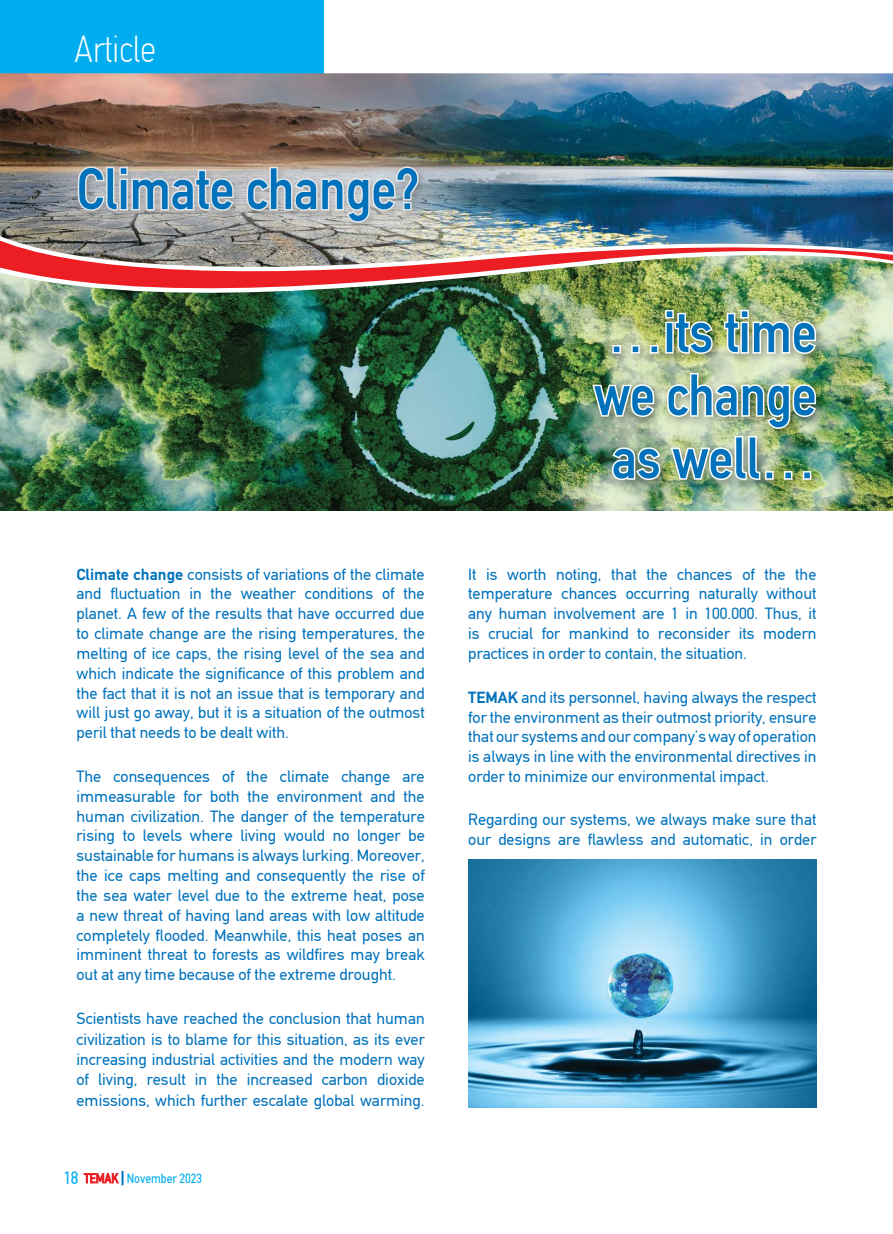
<style>
.page{position:relative;width:893px;height:1234px;background:#fff}
.page>*{position:absolute;margin:0;border:0;box-sizing:border-box;transform-origin:0 0}
.t1{font:500 condensed 58.5px/63px "PF Din Text";letter-spacing:-.005em;color:#0072bc;text-align:center}
.t2{font:100 condensed 37.5px "PF Din Text";letter-spacing:-.01em;color:#fff}
.t3{font:16.2px/19.8px "PF Din Text";color:#0072bc;text-align:justify}
.t4{font:13.5px "PF Din Text Condensed";color:#00aeef}
.s1{font-weight:700}
.s2{font-size:18px}
.s3{color:#ed1d24}
.s4{color:#0072bc}
</style>
<div class="page">
<svg style="left:84px;top:1171px;width:39px;height:13px"></svg>
<div style="left:0;top:0;width:324px;height:73px;background:#00aeef"></div>
<img style="left:0;top:311px;width:893px;height:199px">
<img style="left:469px;top:859px;width:347px;height:248px">
<img style="left:0;top:73px;width:893px;height:148px">
<img style="left:0;top:221px;width:893px;height:10px">
<div style="left:588px;top:305px;width:239px;height:185px;background:#000;opacity:.35"></div>
<img style="left:611px;top:311px;width:104px;height:45px">
<img style="left:722px;top:311px;width:96px;height:45px">
<img style="left:590px;top:371px;width:228px;height:111px">
<img style="left:34px;top:154px;width:438px;height:77px">
<img style="left:39px;top:128px;width:416px;height:103px">
<svg style="left:76px;top:164px;width:160px;height:49px;background:#c1bfbe"></svg>
<svg style="left:245px;top:164px;width:176px;height:61px;background:#c5c5c4"></svg>
<img style="left:0;top:231px;width:893px;height:79px">
<h2 class="t2" style="left:74px;top:27px;width:84px">Article</h2>
<h1 class="t1" style="left:77px;top:158px;width:345px">Climate change?</h1>
<p class="t3" style="left:77px;top:564px;width:350px"><span class="s1">Climate change</span> consists of variations of the climate and fluctuation in the weather conditions of the planet. A few of the results that have occurred due to climate change are the rising temperatures, the melting of ice caps, the rising level of the sea and which indicate the significance of this problem and the fact that it is not an issue that is temporary and will just go away, but it is a situation of the outmost peril that needs to be dealt with.</p>
<p class="t3" style="left:77px;top:766px;width:350px">The consequences of the climate change are immeasurable for both the environment and the human civilization. The danger of the temperature rising to levels where living would no longer be sustainable for humans is always lurking. Moreover, the ice caps melting and consequently the rise of the sea water level due to the extreme heat, pose a new threat of having land areas with low altitude completely flooded. Meanwhile, this heat poses an imminent threat to forests as wildfires may break out at any time because of the extreme drought.</p>
<p class="t3" style="left:77px;top:1008px;width:350px;line-height:20.2px">Scientists have reached the conclusion that human civilization is to blame for this situation, as its ever increasing industrial activities and the modern way of living, result in the increased carbon dioxide emissions, which further escalate global warming.</p>
<p class="t4" style="left:64px;top:1170px;width:140px"><span class="s2">18</span> <span class="s3">TEMAK</span> <span class="s4">|</span> Νovember 2023</p>
<h1 class="t1" style="left:594px;top:301px;width:224px">…its time we change as well…</h1>
<p class="t3" style="left:468px;top:564px;width:350px">It is worth noting, that the chances of the the temperature chances occurring naturally without any human involvement are 1 in 100.000. Thus, it is crucial for mankind to reconsider its modern practices in order to contain, the situation.</p>
<p class="t3" style="left:468px;top:687px;width:350px"><span class="s1">ΤΕΜΑΚ</span> and its personnel, having always the respect for the environment as their outmost priority, ensure that our systems and our company’s way of operation is always in line with the environmental directives in order to minimize our environmental impact.</p>
<p class="t3" style="left:468px;top:809px;width:350px">Regarding our systems, we always make sure that our designs are flawless and automatic, in order</p>
</div>
